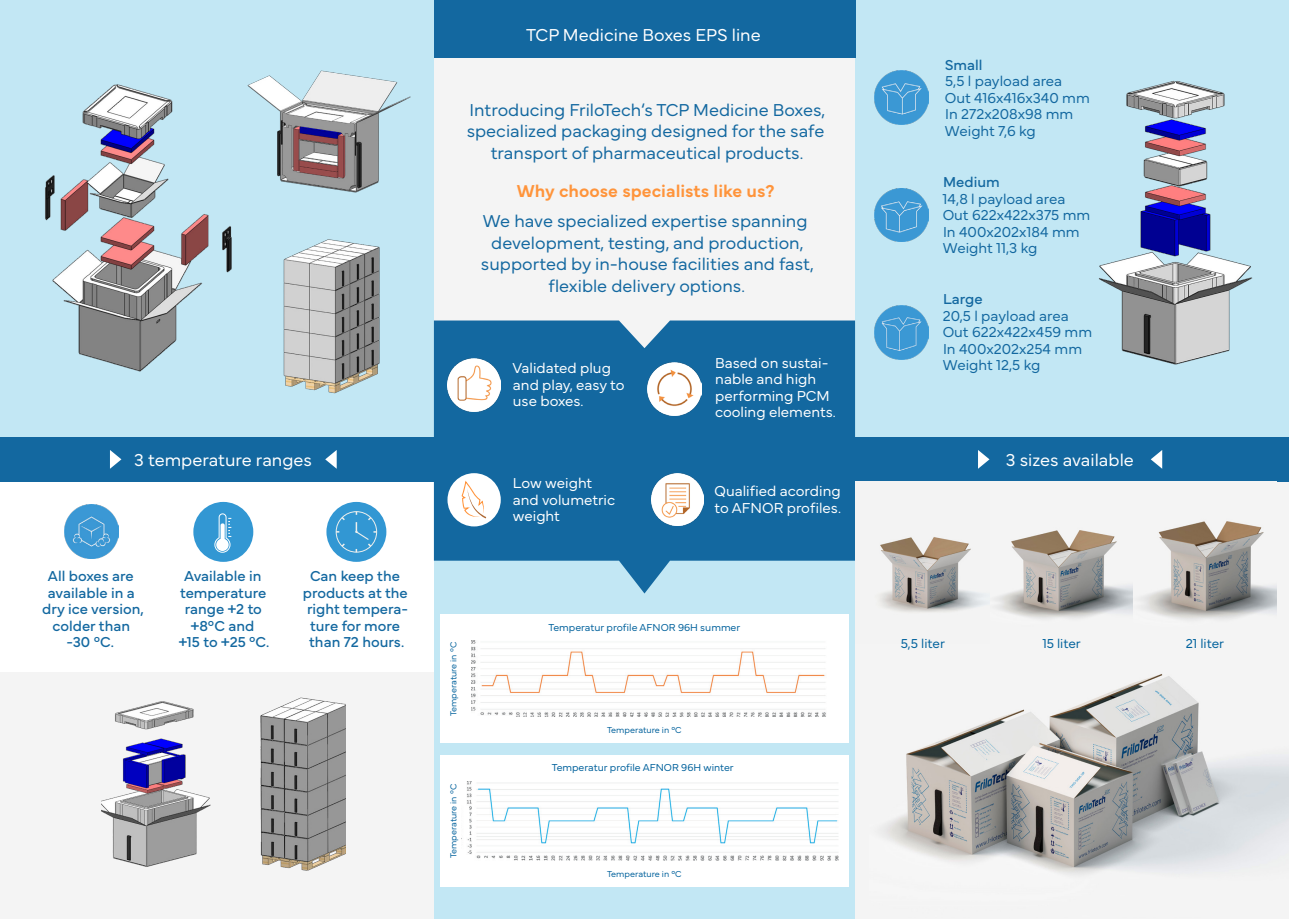
<style>
.page{position:relative;width:1289px;height:919px;background:#fff}
.page>*{position:absolute;margin:0;border:0;box-sizing:border-box;transform-origin:0 0}
.t1{font:300 18px/21.6px "Mundial";color:#1368a0;text-align:center}
.t2{font:300 18px "Mundial";color:#fff}
.t3{font:600 18px "Mundial";color:#ff943b}
.t4{font:15px/16.5px "Mundial";color:#1368a0;text-align:center}
.t5{font:300 15px/16.5px "Mundial";color:#1368a0}
.t6{font:300 15px/16.5px "Mundial";color:#fff}
.t7{font:300 13.5px "Mundial";color:#00619c}
.t8{font:300 10.5px "Mundial";color:#00619c}
.t9{font:300 9px "Mundial";color:#00619c}
</style>
<div class="page">
<div style="left:434px;top:558px;width:421px;height:360px;background:#c2e7f4"></div>
<div style="left:434px;top:45px;width:421px;height:364px;background:#f4f4f4"></div>
<div style="left:855px;top:482px;width:433px;height:436px;background:#f4f4f4"></div>
<div style="left:0;top:672px;width:434px;height:246px;background:#f4f4f4"></div>
<div style="left:855px;top:0;width:433px;height:450px;background:#c2e7f4"></div>
<div style="left:0;top:0;width:434px;height:450px;background:#c2e7f4"></div>
<svg style="left:434px;top:320px;width:421px;height:273px;fill:#1368a0"></svg>
<img style="left:101px;top:701px;width:110px;height:166px">
<img style="left:260px;top:697px;width:85px;height:174px">
<img style="left:447px;top:358px;width:53px;height:53px">
<img style="left:647px;top:362px;width:54px;height:53px">
<img style="left:651px;top:474px;width:52px;height:51px">
<img style="left:884px;top:674px;width:404px;height:200px">
<div style="left:855px;top:437px;width:433px;height:45px;background:#1368a0"></div>
<svg style="left:978px;top:450px;width:11px;height:19px"></svg>
<svg style="left:1150px;top:450px;width:12px;height:19px"></svg>
<div style="left:0;top:437px;width:434px;height:45px;background:#1368a0"></div>
<svg style="left:110px;top:450px;width:11px;height:19px"></svg>
<svg style="left:325px;top:450px;width:12px;height:19px"></svg>
<img style="left:879px;top:521px;width:397px;height:98px">
<img style="left:45px;top:84px;width:187px;height:288px">
<img style="left:874px;top:71px;width:54px;height:54px">
<img style="left:874px;top:188px;width:54px;height:54px">
<img style="left:874px;top:305px;width:54px;height:54px">
<img style="left:64px;top:504px;width:54px;height:54px">
<div style="left:434px;top:0;width:421px;height:57px;background:#1368a0"></div>
<img style="left:247px;top:70px;width:164px;height:123px">
<img style="left:283px;top:239px;width:97px;height:155px">
<img style="left:1098px;top:80px;width:155px;height:285px">
<div style="left:326px;top:502px;width:60px;height:60px;background:#3297d3;border-radius:50%"></div>
<svg style="left:334px;top:510px;width:44px;height:43px"></svg>
<div style="left:447px;top:473px;width:54px;height:53px;background:#fff;border-radius:50%"></div>
<svg style="left:461px;top:480px;width:25px;height:38px"></svg>
<img style="left:470px;top:640px;width:378px;height:77px">
<div style="left:449px;top:614px;width:399px;height:26px;background:#fff"></div>
<div style="left:440px;top:614px;width:30px;height:121px;background:#fff"></div>
<div style="left:440px;top:717px;width:408px;height:26px;background:#fff"></div>
<img style="left:461px;top:780px;width:387px;height:80px">
<div style="left:440px;top:860px;width:408px;height:26px;background:#fff"></div>
<div style="left:440px;top:754px;width:21px;height:124px;background:#fff"></div>
<div style="left:446px;top:754px;width:402px;height:26px;background:#fff"></div>
<div style="left:193px;top:502px;width:60px;height:60px;background:#3297d3;border-radius:50%"></div>
<svg style="left:214px;top:513px;width:17px;height:40px"></svg>
<p class="t2" style="left:526px;top:21px;width:236px">TCP Medicine Boxes EPS line</p>
<p class="t1" style="left:466px;top:97px;width:360px">Introducing FriloTech‘s TCP Medicine Boxes, specialized packaging designed for the safe transport of pharmaceutical products.</p>
<p class="t3" style="left:517px;top:177px;width:259px">Why choose specialists like us?</p>
<p class="t1" style="left:481px;top:208px;width:334px">We have specialized expertise spanning development, testing, and production, supported by in-house facilities and fast, flexible delivery options.</p>
<p class="t6" style="left:512px;top:358px;width:114px">Validated plug and play, easy to use boxes.</p>
<p class="t6" style="left:715px;top:353px;width:122px">Based on sustai&shy;nable and high performing PCM cooling elements.</p>
<p class="t4" style="left:944px;top:55px;width:39px">Small</p>
<p class="t5" style="left:944px;top:72px;width:147px">5,5 l payload area<br>Out 416x416x340 mm<br>In 272x208x98 mm<br>Weight 7,6 kg</p>
<p class="t4" style="left:943px;top:172px;width:58px">Medium</p>
<p class="t5" style="left:942px;top:189px;width:149px">14,8 l payload area<br>Out 622x422x375 mm<br>In 400x202x184 mm<br>Weight 11,3 kg</p>
<p class="t4" style="left:943px;top:289px;width:41px">Large</p>
<p class="t5" style="left:942px;top:306px;width:151px">20,5 l payload area<br>Out 622x422x459 mm<br>In 400x202x254 mm<br>Weight 12,5 kg</p>
<p class="t2" style="left:134px;top:445px;width:179px">3 temperature ranges</p>
<p class="t2" style="left:1005px;top:445px;width:129px">3 sizes available</p>
<p class="t4" style="left:42px;top:566px;width:103px">All boxes are available in a dry ice version, colder than -30 °C.</p>
<p class="t4" style="left:179px;top:566px;width:92px">Available in temperature range +2 to +8°C and<br>+15 to +25 °C.</p>
<p class="t4" style="left:303px;top:566px;width:107px">Can keep the products at the right tempera&shy;ture for more than 72 hours.</p>
<p class="t9" style="left:446px;top:716px;width:76px;rotate:-90deg">Temperature in °C</p>
<p class="t9" style="left:446px;top:858px;width:76px;rotate:-90deg">Temperature in °C</p>
<p class="t6" style="left:513px;top:473px;width:104px">Low weight and volumetric weight</p>
<p class="t6" style="left:714px;top:481px;width:128px">Qualified acording to AFNOR profiles.</p>
<p class="t8" style="left:548px;top:619px;width:193px">Temperatur profile AFNOR 96H summer</p>
<p class="t9" style="left:607px;top:723px;width:76px">Temperature in °C</p>
<p class="t8" style="left:552px;top:759px;width:183px">Temperatur profile AFNOR 96H winter</p>
<p class="t9" style="left:607px;top:866px;width:76px">Temperature in °C</p>
<p class="t7" style="left:900px;top:633px;width:46px">5,5 liter</p>
<p class="t7" style="left:1042px;top:633px;width:40px">15 liter</p>
<p class="t7" style="left:1185px;top:633px;width:40px">21 liter</p>
</div>
